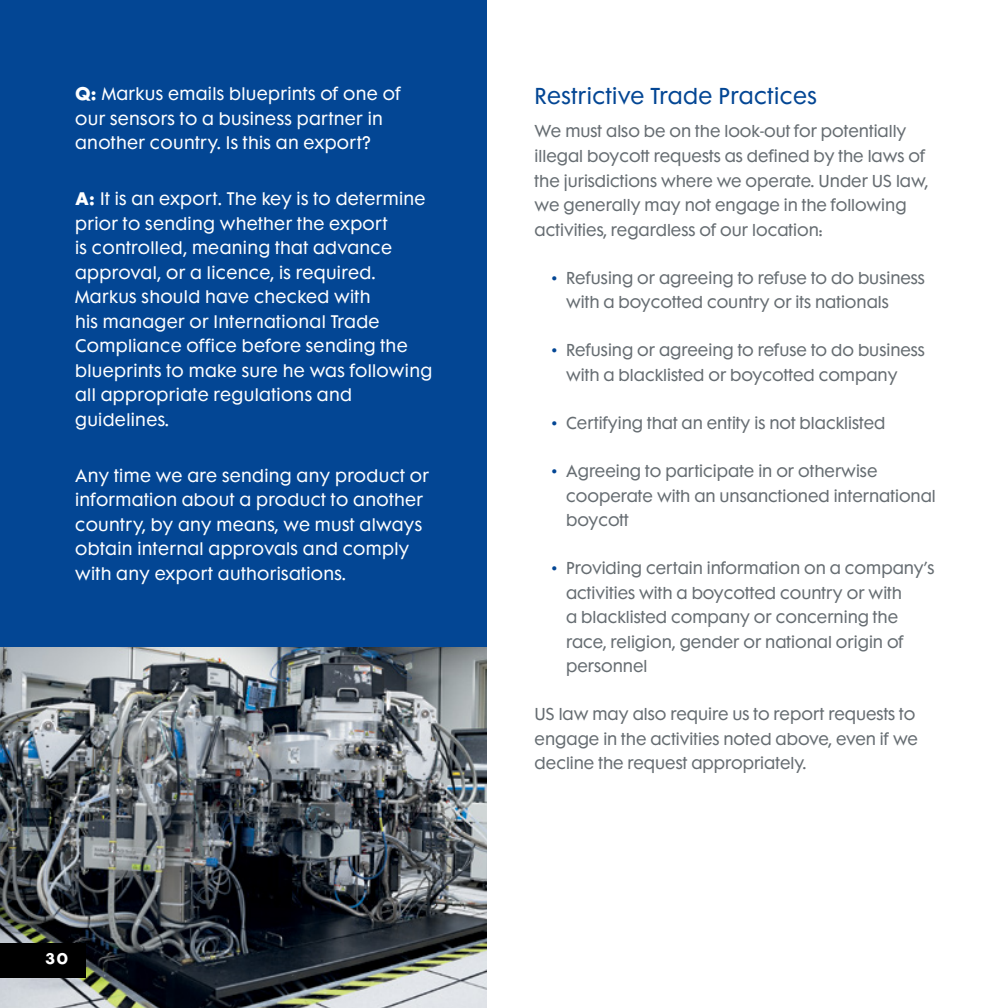
<style>
.page{position:relative;width:1008px;height:1008px;background:#fff}
.page>*{position:absolute;margin:0;border:0;box-sizing:border-box;transform-origin:0 0}
.t1{font:21px "Futura Maxi Std";letter-spacing:.02em;color:#034694}
.t2{font:16.62px/24.5px "Futura Maxi Std";letter-spacing:.02em;color:#fff}
.t3{font:15.75px/24.5px "Futura Maxi Std";color:#666d72}
.t4{font:700 14px "Futura Maxi Std";color:#fff}
.s1{font-weight:700}
.s2{color:#034694}
</style>
<div class="page">
<div style="left:0;top:0;width:486px;height:1008px;background:#034694"></div>
<img style="left:0;top:648px;width:486px;height:360px">
<div style="left:0;top:943px;width:86px;height:34px;background:#000"></div>
<p class="t2" style="left:75px;top:82px;width:327px"><span class="s1">Q:</span> Markus emails blueprints of one of our sensors to a business partner in another country. Is this an export?</p>
<p class="t2" style="left:75px;top:187px;width:359px"><span class="s1">A:</span> It is an export. The key is to determine prior to sending whether the export<br>is controlled, meaning that advance approval, or a licence, is required.<br>Markus should have checked with<br>his manager or International Trade Compliance office before sending the blueprints to make sure he was following all appropriate regulations and guidelines.</p>
<p class="t2" style="left:75px;top:463px;width:355px">Any time we are sending any product or information about a product to another country, by any means, we must always obtain internal approvals and comply with any export authorisations.</p>
<p class="t4" style="left:45px;top:949px;width:24px">30</p>
<h1 class="t1" style="left:535px;top:82px;width:284px">Restrictive Trade Practices</h1>
<p class="t3" style="left:535px;top:119px;width:395px">We must also be on the look-out for potentially illegal boycott requests as defined by the laws of the jurisdictions where we operate. Under US law, we generally may not engage in the following activities, regardless of our location:</p>
<p class="t3" style="left:566px;top:265px;width:360px;text-indent:-16px"><span class="s2">•</span> Refusing or agreeing to refuse to do business with a boycotted country or its nationals</p>
<p class="t3" style="left:566px;top:338px;width:360px;text-indent:-16px"><span class="s2">•</span> Refusing or agreeing to refuse to do business with a blacklisted or boycotted company</p>
<p class="t3" style="left:550px;top:411px;width:337px"><span class="s2">•</span> Certifying that an entity is not blacklisted</p>
<p class="t3" style="left:566px;top:459px;width:371px;text-indent:-16px"><span class="s2">•</span> Agreeing to participate in or otherwise cooperate with an unsanctioned international boycott</p>
<p class="t3" style="left:566px;top:556px;width:370px;text-indent:-16px"><span class="s2">•</span> Providing certain information on a company’s activities with a boycotted country or with<br>a blacklisted company or concerning the race, religion, gender or national origin of personnel</p>
<p class="t3" style="left:535px;top:702px;width:385px">US law may also require us to report requests to engage in the activities noted above, even if we decline the request appropriately.</p>
</div>
